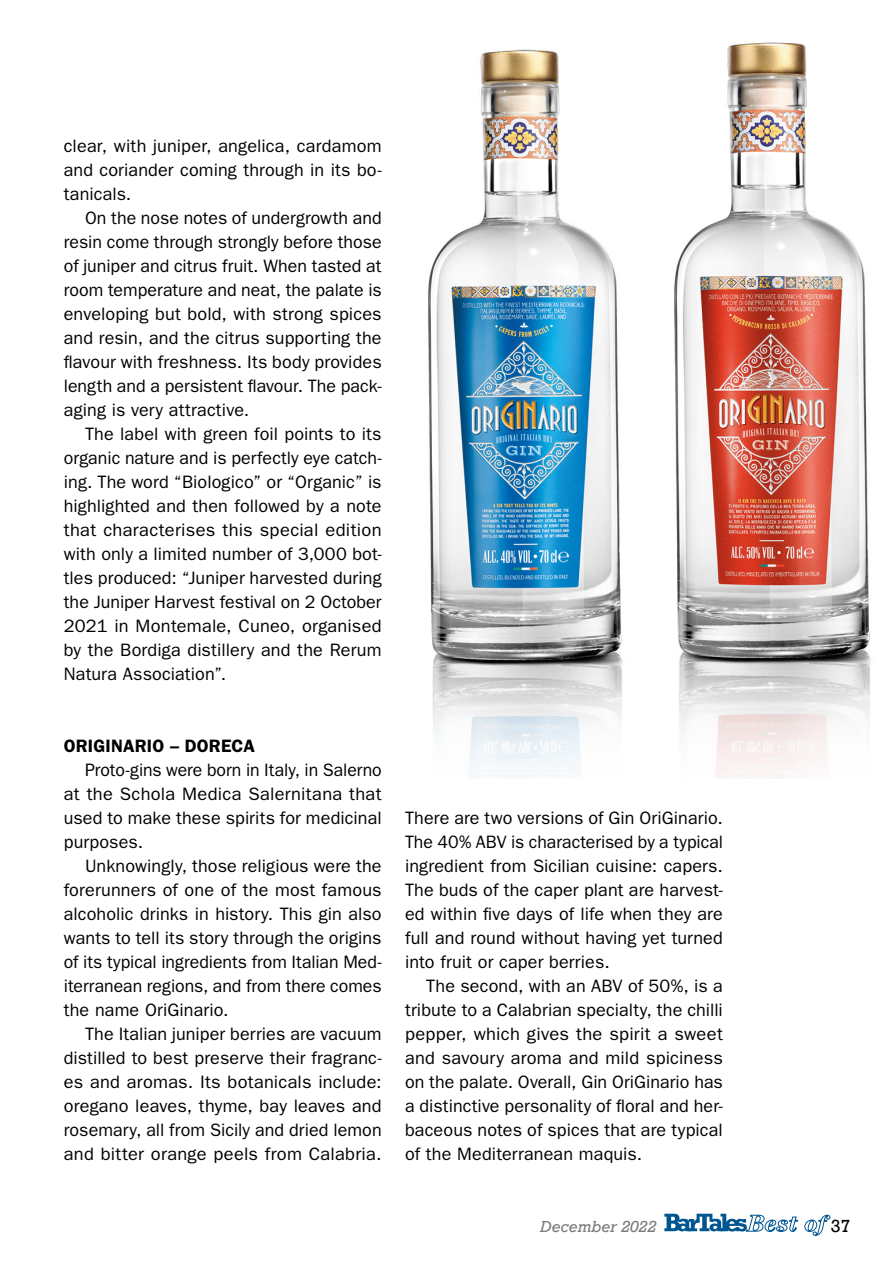
<style>
.page{position:relative;width:893px;height:1263px;background:#fff}
.page>*{position:absolute;margin:0;border:0;box-sizing:border-box;transform-origin:0 0}
.t1{font:18px/24px "ITC Franklin Gothic Std";letter-spacing:.005em;color:#000;text-align:justify}
.t2{font:600 18px "ITC Franklin Gothic Std";letter-spacing:.01em;color:#000}
.t3{font:18px "Rockwell";color:#000}
.t4{font:italic 15px "Rockwell";color:#7c7b7b}
</style>
<div class="page">
<img style="left:428px;top:49px;width:195px;height:729px">
<img style="left:674px;top:42px;width:197px;height:736px">
<svg style="left:664px;top:1214px;width:166px;height:22px"></svg>
<p class="t1" style="left:64px;top:134px;width:319px">clear, with juniper, angelica, cardamom and coriander coming through in its bo&shy;tanicals.</p>
<p class="t1" style="left:64px;top:206px;width:319px;text-indent:21px">On the nose notes of undergrowth and resin come through strongly before those of juniper and citrus fruit. When tasted at room temperature and neat, the palate is enveloping but bold, with strong spices and resin, and the citrus supporting the flavour with freshness. Its body provides length and a persistent flavour. The pack&shy;aging is very attractive.</p>
<p class="t1" style="left:64px;top:422px;width:319px;text-indent:21px">The label with green foil points to its organic nature and is perfectly eye catch&shy;ing. The word “Biologico” or “Organic” is highlighted and then followed by a note that characterises this special edition with only a limited number of 3,000 bot&shy;tles produced: “Juniper harvested during the Juniper Harvest festival on 2 October 2021 in Montemale, Cuneo, organised by the Bordiga distillery and the Rerum Natura Association”.</p>
<p class="t2" style="left:64px;top:735px;width:193px">ORIGINARIO – DORECA</p>
<p class="t1" style="left:64px;top:758px;width:319px;text-indent:21px">Proto-gins were born in Italy, in Salerno at the Schola Medica Salernitana that used to make these spirits for medicinal purposes.</p>
<p class="t1" style="left:64px;top:854px;width:319px;text-indent:21px">Unknowingly, those religious were the forerunners of one of the most famous alcoholic drinks in history. This gin also wants to tell its story through the origins of its typical ingredients from Italian Med&shy;iterranean regions, and from there comes the name OriGinario.</p>
<p class="t1" style="left:64px;top:1022px;width:319px;text-indent:21px">The Italian juniper berries are vacuum distilled to best preserve their fragranc&shy;es and aromas. Its botanicals include: oregano leaves, thyme, bay leaves and rosemary, all from Sicily and dried lemon and bitter orange peels from Calabria.</p>
<p class="t1" style="left:405px;top:806px;width:319px">There are two versions of Gin OriGinario.<br>The 40% ABV is characterised by a typical ingredient from Sicilian cuisine: capers.<br>The buds of the caper plant are harvest&shy;ed within five days of life when they are full and round without having yet turned into fruit or caper berries.</p>
<p class="t1" style="left:405px;top:974px;width:319px;text-indent:21px">The second, with an ABV of 50%, is a tribute to a Calabrian specialty, the chilli pepper, which gives the spirit a sweet and savoury aroma and mild spiciness on the palate. Overall, Gin OriGinario has a distinctive personality of floral and her&shy;baceous notes of spices that are typical of the Mediterranean maquis.</p>
<p class="t4" style="left:540px;top:1217px;width:117px">December 2022</p>
<p class="t3" style="left:831px;top:1215px;width:21px">37</p>
</div>
